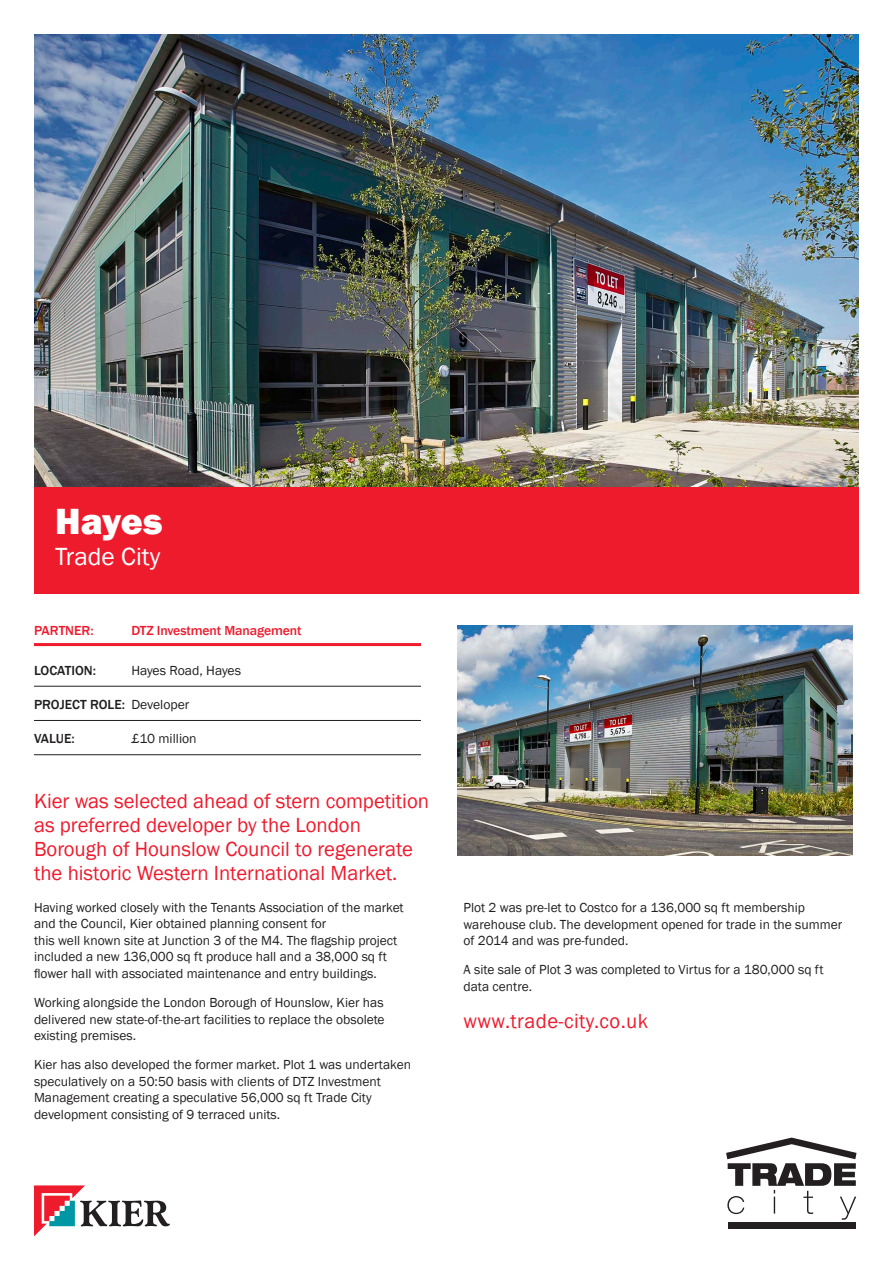
<style>
.page{position:relative;width:893px;height:1263px;background:#fff}
.page>*{position:absolute;margin:0;border:0;box-sizing:border-box;transform-origin:0 0}
.t1{font:800 37.5px "Franklin Gothic";letter-spacing:-.005em;color:#fff}
.t2{font:25.5px "Franklin Gothic";color:#fff}
.t3{font:21px/24px "Franklin Gothic";color:#ee1b2d}
.t4{font:21px "Franklin Gothic";letter-spacing:.02em;color:#ee1b2d}
.BODY2{font:13.5px/16.5px "Franklin Gothic";color:#231f20}
.BODY2-2{font:500 13.5px "Franklin Gothic";color:#231f20}
.BODY2-3{font:500 13.5px "Franklin Gothic";letter-spacing:-.01em;color:#ee1b2d}
.s1{font-weight:400}
</style>
<div class="page">
<img style="left:34px;top:34px;width:825px;height:453px">
<div style="left:34px;top:487px;width:825px;height:106px;background:#ee1b2d"></div>
<img style="left:457px;top:625px;width:396px;height:230px">
<div style="left:728px;top:1223px;width:128px;height:6px;background:#231f20"></div>
<svg style="left:726px;top:1137px;width:130px;height:83px"></svg>
<svg style="left:34px;top:1185px;width:136px;height:51px"></svg>
<hr style="left:34px;top:643px;width:387px;height:3px;background:#ee1b2d">
<hr style="left:34px;top:686px;width:387px;height:1px;background:#231f20">
<hr style="left:34px;top:720px;width:387px;height:1px;background:#231f20">
<hr style="left:34px;top:754px;width:387px;height:1px;background:#231f20">
<p class="t1" style="left:55px;top:498px;width:109px">Hayes</p>
<p class="t2" style="left:55px;top:541px;width:107px">Trade City</p>
<p class="BODY2-3" style="left:34px;top:622px;width:61px">PARTNER:</p>
<p class="BODY2-3" style="left:131px;top:622px;width:172px">DTZ Investment Management</p>
<p class="BODY2-2" style="left:34px;top:662px;width:64px">LOCATION:</p>
<p class="BODY2" style="left:131px;top:662px;width:111px">Hayes Road, Hayes</p>
<p class="BODY2-2" style="left:34px;top:696px;width:157px">PROJECT ROLE: <span class="s1">Developer</span></p>
<p class="BODY2-2" style="left:34px;top:730px;width:42px">VALUE:</p>
<p class="BODY2" style="left:131px;top:731px;width:67px">£10 million</p>
<p class="t3" style="left:34px;top:789px;width:397px">Kier was selected ahead of stern competition as preferred developer by the London Borough of Hounslow Council to regenerate the historic Western International Market.</p>
<p class="BODY2" style="left:34px;top:899px;width:371px">Having worked closely with the Tenants Association of the market and the Council, Kier obtained planning consent for<br>this well known site at Junction 3 of the M4. The flagship project included a new 136,000 sq ft produce hall and a 38,000 sq ft flower hall with associated maintenance and entry buildings.</p>
<p class="BODY2" style="left:34px;top:995px;width:352px;text-align:justify">Working alongside the London Borough of Hounslow, Kier has delivered new state-of-the-art facilities to replace the obsolete existing premises.</p>
<p class="BODY2" style="left:34px;top:1057px;width:378px">Kier has also developed the former market. Plot 1 was undertaken speculatively on a 50:50 basis with clients of DTZ Investment Management creating a speculative 56,000 sq ft Trade City development consisting of 9 terraced units.</p>
<p class="BODY2" style="left:463px;top:899px;width:380px">Plot 2 was pre-let to Costco for a 136,000 sq ft membership warehouse club. The development opened for trade in the summer of 2014 and was pre-funded.</p>
<p class="BODY2" style="left:463px;top:962px;width:362px">A site sale of Plot 3 was completed to Virtus for a 180,000 sq ft data centre.</p>
<p class="t4" style="left:463px;top:1007px;width:186px">www.trade-city.co.uk</p>
</div>
